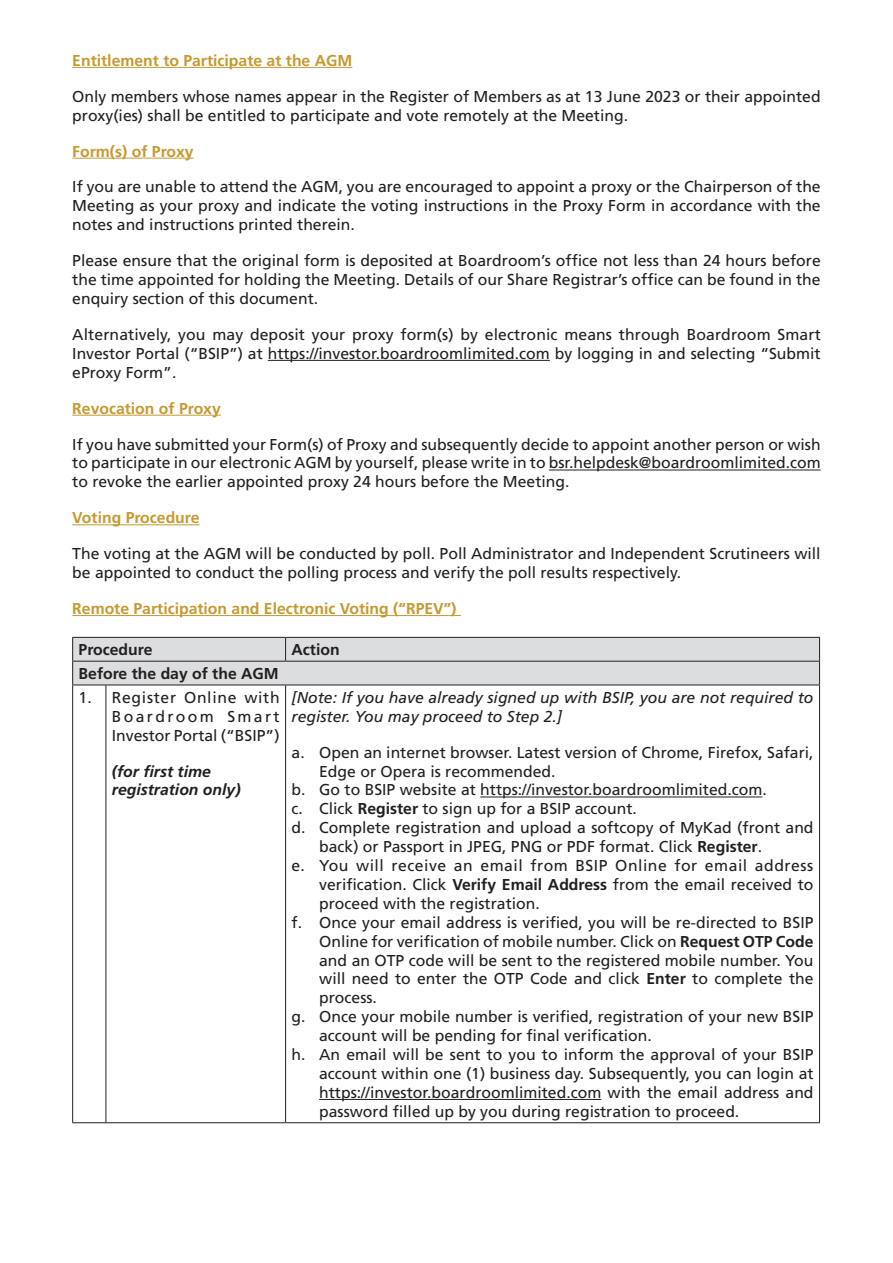
<style>
.page{position:relative;width:893px;height:1263px;background:#fff}
.page>*{position:absolute;margin:0;border:0;box-sizing:border-box;transform-origin:0 0}
.t1{font:15.75px/18.9px "Frutiger";color:#231f20;text-align:justify}
.t2{font:700 15.75px "Frutiger";color:#c69a31}
.t3{font:italic 15.75px/18.9px "Frutiger";color:#231f20}
.t4{font:15.75px "Frutiger";letter-spacing:.035em;color:#231f20}
.t5{font:700 15.75px "Frutiger";color:#231f20}
.t6{font:italic 700 15.75px/18.9px "Frutiger";color:#231f20}
.s1{font-weight:700}
</style>
<div class="page">
<hr style="left:72px;top:67px;width:280px;height:1px;background:#c69a31">
<hr style="left:72px;top:158px;width:122px;height:1px;background:#c69a31">
<hr style="left:268px;top:360px;width:282px;height:1px;background:#231f20">
<hr style="left:72px;top:415px;width:149px;height:1px;background:#c69a31">
<hr style="left:549px;top:470px;width:272px;height:1px;background:#231f20">
<hr style="left:72px;top:524px;width:128px;height:1px;background:#c69a31">
<hr style="left:72px;top:615px;width:389px;height:1px;background:#c69a31">
<svg style="left:72px;top:637px;width:748px;height:48px;background:#d2d2d4"></svg>
<hr style="left:72px;top:685px;width:34px;height:1px;background:#231f20">
<hr style="left:72px;top:685px;width:1px;height:437px;background:#231f20">
<hr style="left:106px;top:685px;width:180px;height:1px;background:#231f20">
<hr style="left:106px;top:685px;width:1px;height:437px;background:#231f20">
<hr style="left:286px;top:685px;width:534px;height:1px;background:#231f20">
<hr style="left:285px;top:685px;width:1px;height:437px;background:#231f20">
<hr style="left:819px;top:685px;width:1px;height:437px;background:#231f20">
<hr style="left:72px;top:1122px;width:34px;height:1px;background:#231f20">
<hr style="left:106px;top:1122px;width:180px;height:1px;background:#231f20">
<hr style="left:286px;top:1122px;width:534px;height:1px;background:#231f20">
<hr style="left:480px;top:797px;width:282px;height:1px;background:#231f20">
<hr style="left:319px;top:1099px;width:282px;height:1px;background:#231f20">
<p class="t2" style="left:72px;top:51px;width:282px">Entitlement to Participate at the AGM</p>
<p class="t1" style="left:72px;top:87px;width:750px">Only members whose names appear in the Register of Members as at 13 June 2023 or their appointed proxy(ies) shall be entitled to participate and vote remotely at the Meeting.</p>
<p class="t2" style="left:72px;top:142px;width:123px">Form(s) of Proxy</p>
<p class="t1" style="left:72px;top:178px;width:750px">If you are unable to attend the AGM, you are encouraged to appoint a proxy or the Chairperson of the Meeting as your proxy and indicate the voting instructions in the Proxy Form in accordance with the notes and instructions printed therein.</p>
<p class="t1" style="left:72px;top:251px;width:750px">Please ensure that the original form is deposited at Boardroom’s office not less than 24 hours before the time appointed for holding the Meeting. Details of our Share Registrar’s office can be found in the enquiry section of this document.</p>
<p class="t1" style="left:72px;top:325px;width:750px">Alternatively, you may deposit your proxy form(s) by electronic means through Boardroom Smart Investor Portal (“BSIP”) at https://investor.boardroomlimited.com by logging in and selecting “Submit eProxy Form”.</p>
<p class="t2" style="left:72px;top:399px;width:150px">Revocation of Proxy</p>
<p class="t1" style="left:72px;top:435px;width:750px">If you have submitted your Form(s) of Proxy and subsequently decide to appoint another person or wish to participate in our electronic AGM by yourself, please write in to bsr.helpdesk@boardroomlimited.com to revoke the earlier appointed proxy 24 hours before the Meeting.</p>
<p class="t2" style="left:72px;top:508px;width:129px">Voting Procedure</p>
<p class="t1" style="left:72px;top:544px;width:750px">The voting at the AGM will be conducted by poll. Poll Administrator and Independent Scrutineers will be appointed to conduct the polling process and verify the poll results respectively.</p>
<p class="t2" style="left:72px;top:599px;width:386px">Remote Participation and Electronic Voting (“RPEV”)</p>
<p class="t5" style="left:79px;top:640px;width:75px">Procedure</p>
<p class="t5" style="left:292px;top:640px;width:50px">Action</p>
<p class="t5" style="left:79px;top:664px;width:202px">Before the day of the AGM</p>
<p class="t1" style="left:112px;top:688px;width:169px;text-indent:-33px">1. Register Online with Boardroom Smart Investor Portal (“BSIP”)</p>
<p class="t6" style="left:112px;top:762px;width:130px">(for first time registration only)</p>
<p class="t3" style="left:292px;top:688px;width:523px">[Note: If you have already signed up with BSIP, you are not required to register. You may proceed to Step 2.]</p>
<p class="t1" style="left:292px;top:743px;width:523px">a. Open an internet browser. Latest version of Chrome, Firefox, Safari,</p>
<p class="t1" style="left:319px;top:762px;width:238px">Edge or Opera is recommended.</p>
<p class="t1" style="left:292px;top:780px;width:477px">b. Go to BSIP website at https://investor.boardroomlimited.com.</p>
<p class="t1" style="left:292px;top:799px;width:347px">c. Click <span class="s1">Register</span> to sign up for a BSIP account.</p>
<p class="t1" style="left:292px;top:818px;width:523px">d. Complete registration and upload a softcopy of MyKad (front and</p>
<p class="t1" style="left:319px;top:837px;width:444px">back) or Passport in JPEG, PNG or PDF format. Click <span class="s1">Register</span>.</p>
<p class="t4" style="left:292px;top:856px;width:523px">e. You will receive an email from BSIP Online for email address</p>
<p class="t1" style="left:319px;top:875px;width:496px">verification. Click <span class="s1">Verify Email Address</span> from the email received to</p>
<p class="t1" style="left:319px;top:894px;width:222px">proceed with the registration.</p>
<p class="t1" style="left:292px;top:913px;width:523px">f. Once your email address is verified, you will be re-directed to BSIP</p>
<p class="t1" style="left:319px;top:932px;width:496px">Online for verification of mobile number. Click on <span class="s1">Request OTP Code</span></p>
<p class="t1" style="left:319px;top:951px;width:496px">and an OTP code will be sent to the registered mobile number. You</p>
<p class="t1" style="left:319px;top:969px;width:496px">will need to enter the OTP Code and click <span class="s1">Enter</span> to complete the</p>
<p class="t1" style="left:319px;top:988px;width:59px">process.</p>
<p class="t1" style="left:292px;top:1007px;width:523px">g. Once your mobile number is verified, registration of your new BSIP</p>
<p class="t1" style="left:319px;top:1026px;width:334px">account will be pending for final verification.</p>
<p class="t1" style="left:292px;top:1045px;width:523px">h. An email will be sent to you to inform the approval of your BSIP</p>
<p class="t1" style="left:319px;top:1064px;width:496px">account within one (1) business day. Subsequently, you can login at</p>
<p class="t1" style="left:319px;top:1083px;width:496px">https://investor.boardroomlimited.com with the email address and</p>
<p class="t1" style="left:319px;top:1102px;width:422px">password filled up by you during registration to proceed.</p>
</div>
